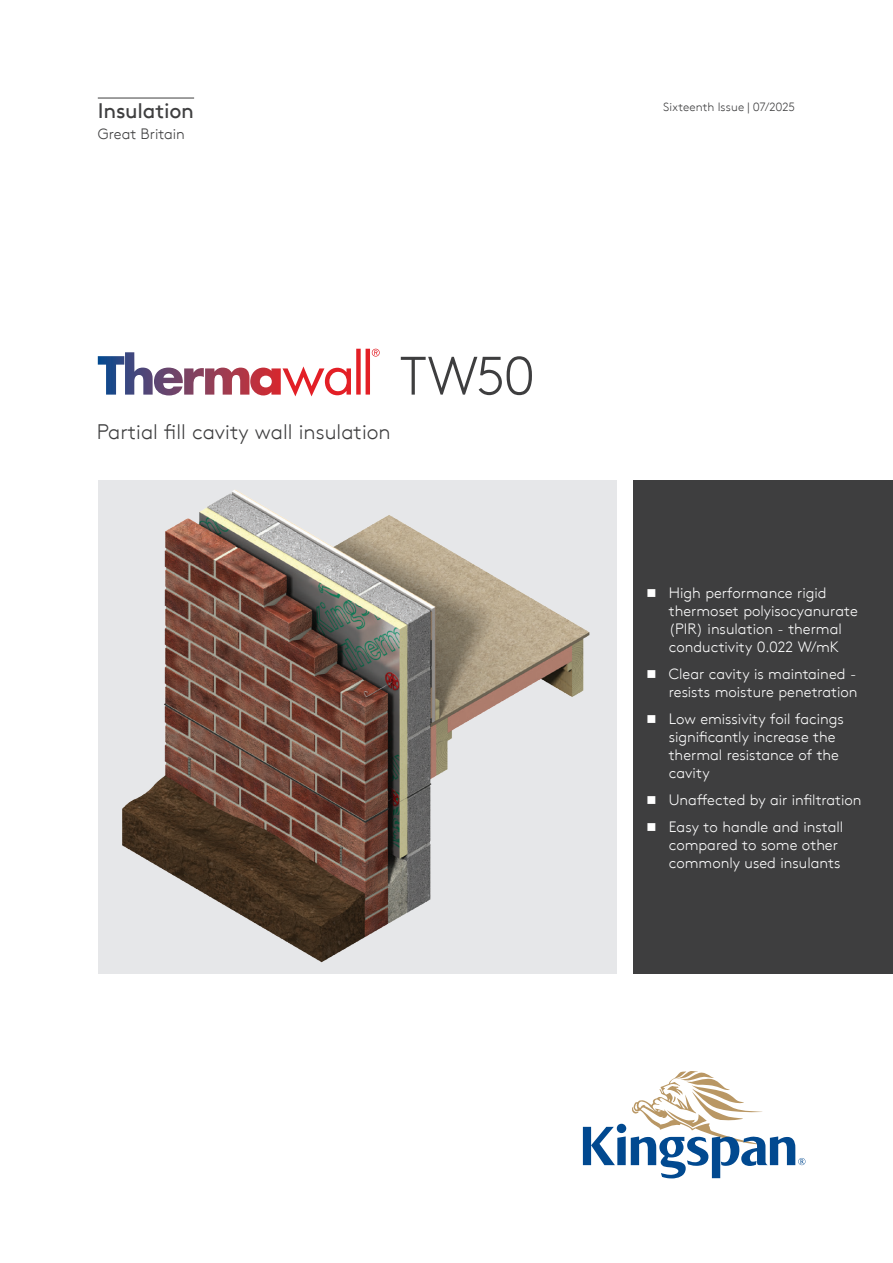
<style>
.page{position:relative;width:893px;height:1263px;background:#fff}
.page>*{position:absolute;margin:0;border:0;box-sizing:border-box;transform-origin:0 0}
.t1{font:300 54px "Kingspan Brown TT";color:#3e3e3f}
.t2{font:300 21px "Kingspan Brown TT";color:#3e3e3f}
.t3{font:21px "Kingspan Brown TT";letter-spacing:-.01em;color:#3e3e3f}
.t4{font:300 15px/18px "Kingspan Brown TT";color:#fff}
.t5{font:300 15px "Kingspan Brown TT";color:#3e3e3f}
.t6{font:300 12px "Kingspan Brown TT";letter-spacing:.005em;color:#3e3e3f}
</style>
<div class="page">
<div style="left:634px;top:480px;width:259px;height:494px;background:#3e3e3f"></div>
<img style="left:98px;top:480px;width:519px;height:494px">
<svg style="left:98px;top:349px;width:282px;height:47px"></svg>
<svg style="left:583px;top:1071px;width:222px;height:107px"></svg>
<hr style="left:98px;top:98px;width:96px;height:1px;background:#3e3e3f">
<h2 class="t3" style="left:98px;top:95px;width:98px">Insulation</h2>
<p class="t5" style="left:98px;top:123px;width:89px">Great Britain</p>
<h2 class="t2" style="left:96px;top:417px;width:296px">Partial fill cavity wall insulation</h2>
<h1 class="t1" style="left:400px;top:336px;width:137px">TW50</h1>
<p class="t6" style="left:663px;top:98px;width:133px">Sixteenth Issue | 07/2025</p>
<p class="t4" style="left:669px;top:582px;width:191px;text-indent:-22px">■ High performance rigid thermoset polyisocyanurate (PIR) insulation - thermal conductivity 0.022 W/mK</p>
<p class="t4" style="left:646px;top:663px;width:213px;text-align:right">■ Clear cavity is maintained - resists moisture penetration</p>
<p class="t4" style="left:669px;top:708px;width:176px;text-indent:-22px">■ Low emissivity foil facings significantly increase the thermal resistance of the cavity</p>
<p class="t4" style="left:646px;top:789px;width:217px">■ Unaffected by air infiltration</p>
<p class="t4" style="left:669px;top:816px;width:176px;text-indent:-22px">■ Easy to handle and install compared to some other commonly used insulants</p>
</div>
